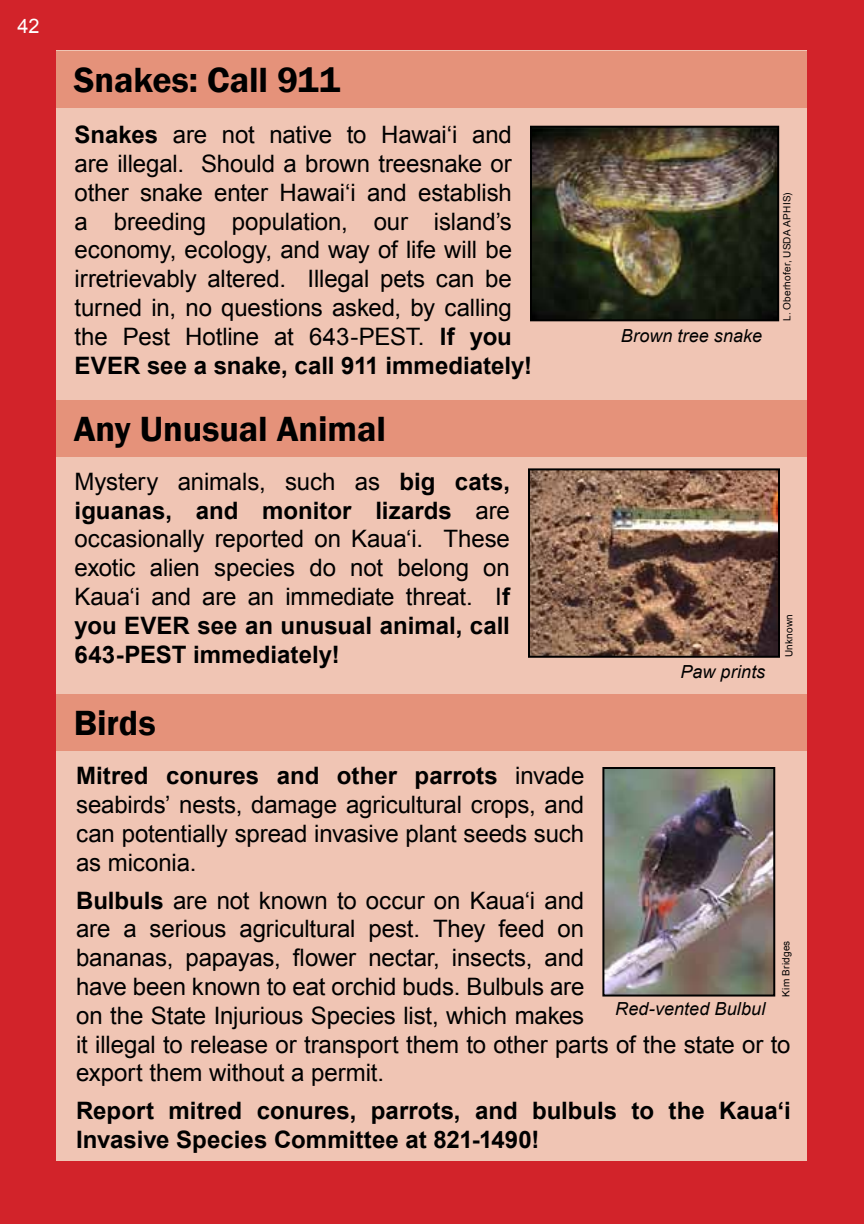
<style>
.page{position:relative;width:864px;height:1224px;background:#d2232a}
.page>*{position:absolute;margin:0;border:0;box-sizing:border-box;transform-origin:0 0}
.t1{font:600 36px "Franklin Gothic";letter-spacing:-.005em;color:#000}
.t2{font:24px/28.8px "Arial";letter-spacing:-.005em;color:#000}
.t3{font:700 24px/28.8px "Arial";color:#000}
.t4{font:20px "Arial";color:#fff}
.t5{font:italic 18px "Arial";letter-spacing:.005em;color:#000}
.t6{font:10px "Arial";letter-spacing:.02em;color:#000}
.s1{font-weight:700}
</style>
<div class="page">
<div style="left:57px;top:50px;width:750px;height:1111px;background:#f0c5b4"></div>
<div style="left:57px;top:51px;width:750px;height:56px;background:#e5927a"></div>
<img style="left:531px;top:471px;width:246px;height:184px">
<div style="left:528px;top:468px;width:252px;height:190px;border:2px solid #000"></div>
<img style="left:533px;top:129px;width:243px;height:189px">
<div style="left:530px;top:126px;width:249px;height:195px;border:2px solid #000"></div>
<div style="left:57px;top:400px;width:750px;height:57px;background:#e5927a"></div>
<div style="left:57px;top:694px;width:750px;height:57px;background:#e5927a"></div>
<img style="left:605px;top:770px;width:167px;height:224px">
<div style="left:602px;top:767px;width:173px;height:230px;border:2px solid #000"></div>
<p class="t4" style="left:18px;top:13px;width:23px">42</p>
<h1 class="t1" style="left:74px;top:57px;width:268px">Snakes: Call 911</h1>
<p class="t2" style="left:75px;top:121px;width:459px"><span class="s1">Snakes</span> are not native to Hawai‘i and are illegal. Should a brown treesnake or other snake enter Hawai‘i and establish<br>a breeding population, our island’s economy, ecology, and way of life will be irretrievably altered. Illegal pets can be turned in, no questions asked, by calling the Pest Hotline at 643-PEST. <span class="s1">If you EVER see a snake, call 911 immediately!</span></p>
<h1 class="t1" style="left:74px;top:407px;width:314px">Any Unusual Animal</h1>
<p class="t2" style="left:75px;top:467px;width:437px;text-align:justify">Mystery animals, such as <span class="s1">big cats, iguanas, and monitor lizards</span> are occasionally reported on Kaua‘i. These exotic alien species do not belong on Kaua‘i and are an immediate threat. I<span class="s1">f you EVER see an unusual animal, call 643-PEST immediately!</span></p>
<p class="t5" style="left:621px;top:324px;width:143px">Brown tree snake</p>
<p class="t6" style="left:780px;top:321px;width:130px;rotate:-90deg">L. Oberhofer, USDA APHIS)</p>
<p class="t5" style="left:681px;top:660px;width:86px">Paw prints</p>
<p class="t6" style="left:782px;top:657px;width:44px;rotate:-90deg">Unknown</p>
<h1 class="t1" style="left:74px;top:701px;width:84px">Birds</h1>
<p class="t2" style="left:76px;top:762px;width:510px;text-align:justify"><span class="s1">Mitred conures and other parrots</span> invade seabirds’ nests, damage agricultural crops, and can potentially spread invasive plant seeds such as miconia.</p>
<p class="t2" style="left:76px;top:886px;width:716px"><span class="s1">Bulbuls</span> are not known to occur on Kaua‘i and<br>are a serious agricultural pest. They feed on<br>bananas, papayas, flower nectar, insects, and<br>have been known to eat orchid buds. Bulbuls are<br>on the State Injurious Species list, which makes<br>it illegal to release or transport them to other parts of the state or to export them without a permit.</p>
<p class="t3" style="left:76px;top:1097px;width:716px">Report mitred conures, parrots, and bulbuls to the Kaua‘i<br>Invasive Species Committee at 821-1490!</p>
<p class="t6" style="left:780px;top:997px;width:57px;rotate:-90deg">Kim Bridges</p>
<p class="t5" style="left:615px;top:997px;width:152px">Red-vented Bulbul</p>
</div>
